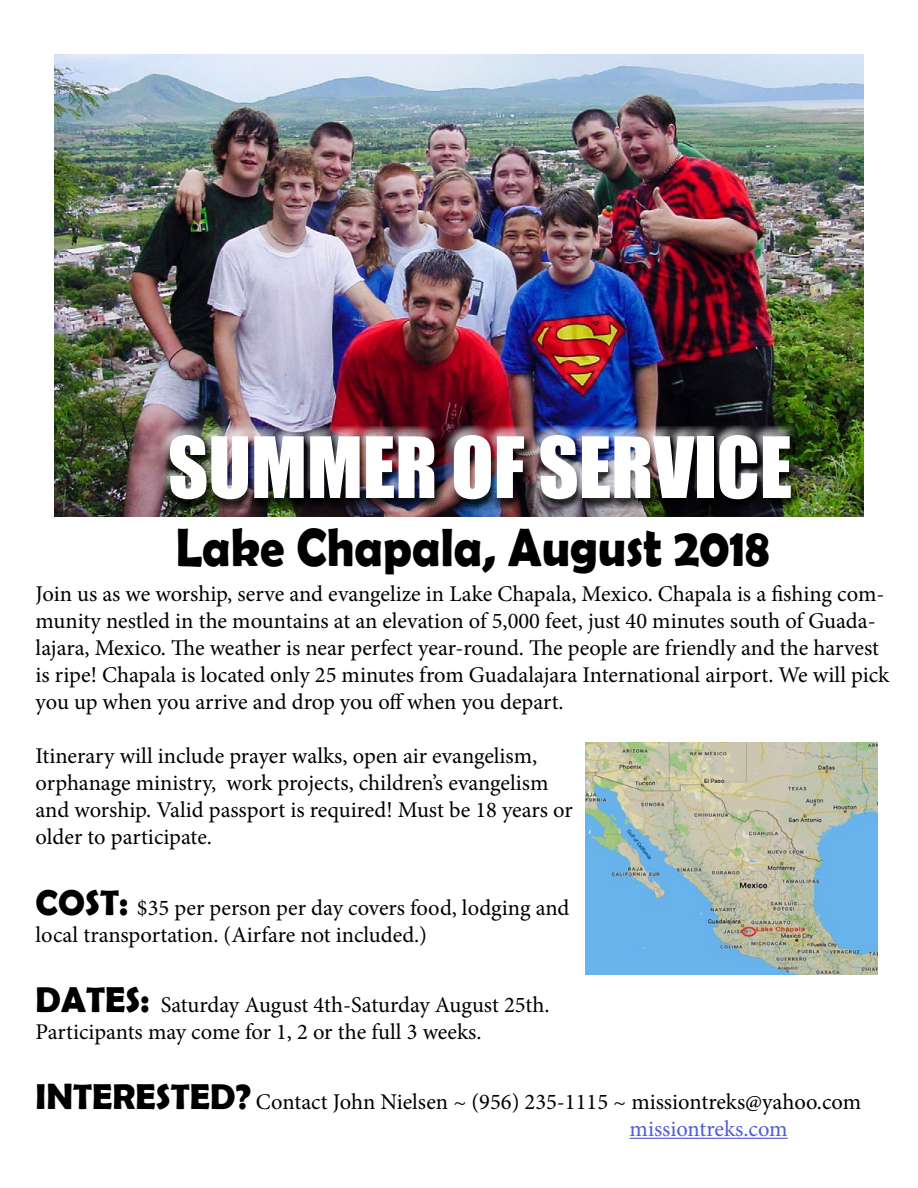
<style>
.page{position:relative;width:918px;height:1188px;background:#fff}
.page>*{position:absolute;margin:0;border:0;box-sizing:border-box;transform-origin:0 0}
.t1{font:78px "Impact";color:#fff}
.t2{font:700 54px "Berlin Sans FB Demi";color:#000;scale:.9 1}
.t3{font:22.5px/27px "Minion Pro";color:#000}
.s1{font-family:"Berlin Sans FB Demi";font-weight:700;font-size:36px}
.s2{color:#4f5cd6}
</style>
<div class="page">
<img style="left:54px;top:54px;width:810px;height:462px">
<div style="left:160px;top:425px;width:638px;height:74px;background:#fff;opacity:.75"></div>
<div style="left:164px;top:429px;width:638px;height:81px;background:#000;opacity:.75"></div>
<hr style="left:630px;top:1138px;width:158px;height:1px;background:#4f5cd6">
<img style="left:585px;top:742px;width:293px;height:232px">
<h1 class="t1" style="left:168px;top:407px;width:626px">SUMMER OF SERVICE</h1>
<h2 class="t2" style="left:176px;top:516px;width:661px">Lake Chapala, August 2018</h2>
<p class="t3" style="left:36px;top:581px;width:855px">Join us as we worship, serve and evangelize in Lake Chapala, Mexico. Chapala is a fishing com&shy;munity nestled in the mountains at an elevation of 5,000 feet, just 40 minutes south of Guada&shy;lajara, Mexico. The weather is near perfect year-round. The people are friendly and the harvest is ripe! Chapala is located only 25 minutes from Guadalajara International airport. We will pick you up when you arrive and drop you off when you depart.</p>
<p class="t3" style="left:36px;top:743px;width:539px">Itinerary will include prayer walks, open air evangelism, orphanage ministry, work projects, children’s evangelism and worship. Valid passport is required! Must be 18 years or older to participate.</p>
<p class="t3" style="left:36px;top:894px;width:535px"><span class="s1">COST:</span> $35 per person per day covers food, lodging and local transportation. (Airfare not included.)</p>
<p class="t3" style="left:36px;top:991px;width:516px"><span class="s1">DATES:</span> Saturday August 4th-Saturday August 25th.<br>Participants may come for 1, 2 or the full 3 weeks.</p>
<p class="t3" style="left:630px;top:1088px;width:233px;text-indent:-594px"><span class="s1">INTERESTED?</span> Contact John Nielsen ~ (956) 235-1115 ~ missiontreks@yahoo.com <span class="s2">missiontreks.com</span></p>
</div>
